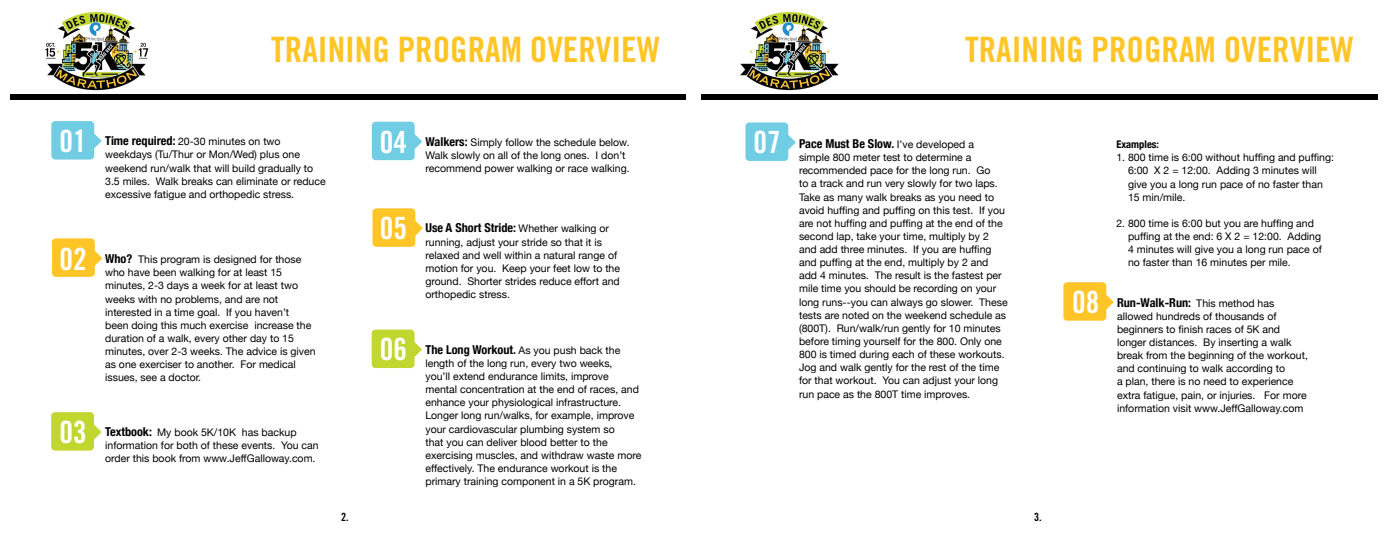
<style>
.page{position:relative;width:1386px;height:536px;background:#fff}
.page>*{position:absolute;margin:0;border:0;box-sizing:border-box;transform-origin:0 0}
.t1{font:35px "Trade Gothic Bold Cond Twenty";color:#ffc425}
.t2{font:30.62px "Trade Gothic Bold Cond Twenty";color:#fff}
.t3{font:700 condensed 12.25px "Helvetica Neue";color:#000}
.t4{font:11.38px "Trade Gothic LT Std Bd Cn 20";color:#000}
.t5{font:10.5px/13.1px "Helvetica Neue";color:#000}
.t6{font:700 condensed 10.5px "Helvetica Neue";color:#000}
.s1{font-weight:700;font-stretch:condensed;font-size:12.25px}
.s2{font-weight:400;font-stretch:normal;font-size:10.5px}
</style>
<div class="page">
<svg style="left:745px;top:122px;width:51px;height:39px;background:#85d4e7"></svg>
<svg style="left:372px;top:329px;width:50px;height:39px;background:#c9dc4b"></svg>
<svg style="left:372px;top:208px;width:51px;height:39px;background:#ffcc45"></svg>
<svg style="left:372px;top:122px;width:50px;height:38px;background:#81d3e6"></svg>
<svg style="left:51px;top:412px;width:51px;height:38px;background:#c9dc4c"></svg>
<svg style="left:52px;top:238px;width:50px;height:39px;background:#ffcb42"></svg>
<svg style="left:51px;top:121px;width:51px;height:38px;background:#83d3e6"></svg>
<img style="left:20px;top:11px;width:147px;height:89px">
<svg style="left:1063px;top:282px;width:51px;height:38px;background:#ffcc43"></svg>
<img style="left:713px;top:11px;width:147px;height:89px">
<div style="left:0;top:94px;width:1382px;height:5px;background:#000"></div>
<div style="left:688px;top:0;width:13px;height:536px;background:#fff"></div>
<div style="left:1378px;top:0;width:8px;height:536px;background:#fff"></div>
<div style="left:0;top:0;width:9px;height:536px;background:#fff"></div>
<div style="left:686px;top:0;width:8px;height:536px;background:#fff"></div>
<h1 class="t1" style="left:271px;top:29px;width:390px">TRAINING PROGRAM OVERVIEW</h1>
<h2 class="t2" style="left:60px;top:122px;width:29px">01</h2>
<p class="t5" style="left:105px;top:135px;width:222px"><span class="s1">Time required:</span> 20-30 minutes on two weekdays (Tu/Thur or Mon/Wed) plus one weekend run/walk that will build gradually to 3.5 miles. Walk breaks can eliminate or reduce excessive fatigue and orthopedic stress.</p>
<h2 class="t2" style="left:380px;top:123px;width:29px">04</h2>
<p class="t5" style="left:425px;top:136px;width:206px"><span class="s1">Walkers:</span> Simply follow the schedule below.<br>Walk slowly on all of the long ones. I don’t recommend power walking or race walking.</p>
<h2 class="t2" style="left:60px;top:240px;width:29px">02</h2>
<p class="t5" style="left:105px;top:252px;width:212px"><span class="s1">Who?</span> This program is designed for those who have been walking for at least 15 minutes, 2-3 days a week for at least two weeks with no problems, and are not interested in a time goal. If you haven’t<br>been doing this much exercise increase the duration of a walk, every other day to 15 minutes, over 2-3 weeks. The advice is given as one exerciser to another. For medical issues, see a doctor.</p>
<h2 class="t2" style="left:60px;top:413px;width:29px">03</h2>
<p class="t5" style="left:105px;top:425px;width:215px"><span class="s1">Textbook:</span> My book 5K/10K has backup information for both of these events. You can order this book from www.JeffGalloway.com.</p>
<h2 class="t2" style="left:380px;top:209px;width:29px">05</h2>
<p class="t3" style="left:425px;top:220px;width:185px">Use A Short Stride: <span class="s2">Whether walking or</span></p>
<p class="t5" style="left:425px;top:235px;width:196px">running, adjust your stride so that it is relaxed and well within a natural range of motion for you. Keep your feet low to the ground. Shorter strides reduce effort and orthopedic stress.</p>
<h2 class="t2" style="left:380px;top:330px;width:29px">06</h2>
<p class="t5" style="left:425px;top:343px;width:217px"><span class="s1">The Long Workout.</span> As you push back the length of the long run, every two weeks,<br>you’ll extend endurance limits, improve mental concentration at the end of races, and enhance your physiological infrastructure.<br>Longer long run/walks, for example, improve your cardiovascular plumbing system so<br>that you can deliver blood better to the exercising muscles, and withdraw waste more effectively. The endurance workout is the primary training component in a 5K program.</p>
<h1 class="t1" style="left:965px;top:29px;width:390px">TRAINING PROGRAM OVERVIEW</h1>
<h2 class="t2" style="left:753px;top:123px;width:29px">07</h2>
<p class="t3" style="left:799px;top:136px;width:177px">Pace Must Be Slow. <span class="s2">I’ve developed a</span></p>
<p class="t5" style="left:799px;top:151px;width:210px">simple 800 meter test to determine a recommended pace for the long run. Go<br>to a track and run very slowly for two laps.<br>Take as many walk breaks as you need to avoid huffing and puffing on this test. If you are not huffing and puffing at the end of the second lap, take your time, multiply by 2 and add three minutes. If you are huffing and puffing at the end, multiply by 2 and add 4 minutes. The result is the fastest per mile time you should be recording on your long runs--you can always go slower. These tests are noted on the weekend schedule as (800T). Run/walk/run gently for 10 minutes before timing yourself for the 800. Only one 800 is timed during each of these workouts.<br>Jog and walk gently for the rest of the time for that workout. You can adjust your long run pace as the 800T time improves.</p>
<p class="t6" style="left:1116px;top:138px;width:44px">Examples:</p>
<p class="t5" style="left:1128px;top:151px;width:207px;text-indent:-12px">1. 800 time is 6:00 without huffing and puffing:<br>6:00 X 2 = 12:00. Adding 3 minutes will give you a long run pace of no faster than 15 min/mile.</p>
<p class="t5" style="left:1128px;top:216px;width:195px;text-indent:-12px">2. 800 time is 6:00 but you are huffing and puffing at the end: 6 X 2 = 12:00. Adding 4 minutes will give you a long run pace of no faster than 16 minutes per mile.</p>
<h2 class="t2" style="left:1072px;top:283px;width:29px">08</h2>
<p class="t3" style="left:1117px;top:295px;width:159px">Run-Walk-Run: <span class="s2">This method has</span></p>
<p class="t5" style="left:1117px;top:309px;width:192px">allowed hundreds of thousands of beginners to finish races of 5K and longer distances. By inserting a walk break from the beginning of the workout, and continuing to walk according to<br>a plan, there is no need to experience extra fatigue, pain, or injuries. For more information visit www.JeffGalloway.com</p>
<p class="t4" style="left:341px;top:509px;width:9px">2.</p>
<p class="t4" style="left:1034px;top:509px;width:9px">3.</p>
</div>
